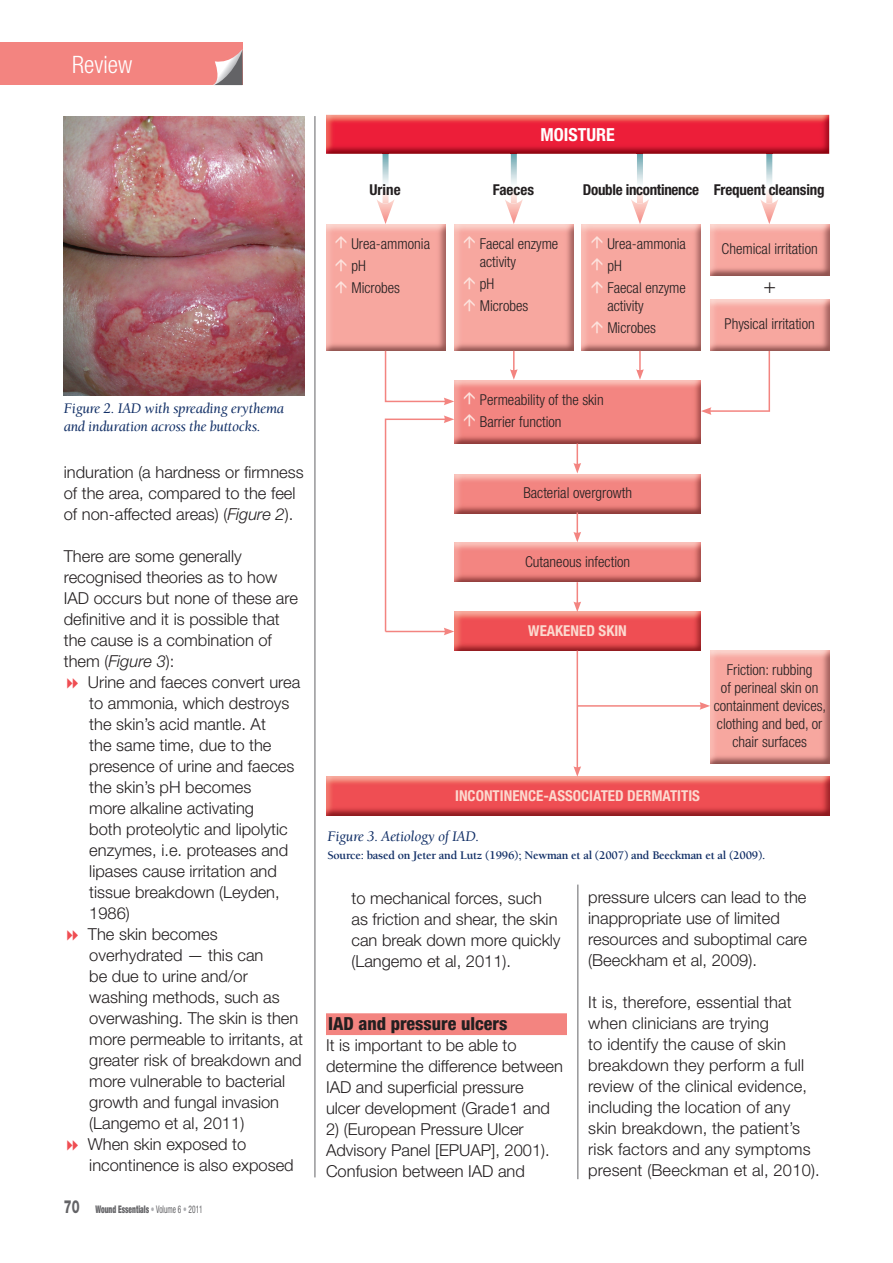
<style>
.page{position:relative;width:893px;height:1263px;background:#fff}
.page>*{position:absolute;margin:0;border:0;box-sizing:border-box;transform-origin:0 0}
.t1{font:300 condensed 24px "Helvetica Neue";color:#fff}
.t2{font:300 condensed 21px "Helvetica Neue";color:#231f20}
.t3{font:800 condensed 18px "Helvetica Neue";color:#231f20}
.t4{font:700 condensed 18px "Helvetica Neue";color:#fff}
.t5{font:300 16.5px/21px "Helvetica Neue";color:#231f20}
.t6{font:300 condensed 15px/22.2px "Helvetica Neue";color:#231f20}
.t7{font:italic 15px/18px "Berkeley";letter-spacing:-.02em;color:#0f2d65}
.t8{font:700 condensed 15px "Helvetica Neue";letter-spacing:-.01em;color:#231f20}
.t9{font:700 condensed 15px "Helvetica Neue";color:#fcd9cf}
.t10{font:700 12px "Berkeley";letter-spacing:-.02em;color:#0f2d65}
.t11{font:900 condensed 10.5px "Helvetica Neue";color:#636366;scale:.7 1}
.s1{font-style:italic}
.s2{font-weight:800;font-stretch:normal;font-size:18px}
.s3{font-weight:400;color:#adaeb2}
.s4{font-weight:400}
</style>
<div class="page">
<div style="left:0;top:42px;width:242px;height:43px;background:#f38480"></div>
<svg style="left:213px;top:50px;width:29px;height:35px"></svg>
<hr style="left:578px;top:884px;width:1px;height:295px;background:#636366">
<hr style="left:315px;top:116px;width:1px;height:1061px;background:#636366">
<div style="left:326px;top:1013px;width:241px;height:22px;background:#f38480"></div>
<img style="left:64px;top:116px;width:241px;height:280px">
<img style="left:326px;top:225px;width:119px;height:126px">
<img style="left:454px;top:381px;width:247px;height:62px">
<img style="left:454px;top:474px;width:247px;height:39px">
<img style="left:454px;top:543px;width:247px;height:39px">
<img style="left:454px;top:612px;width:247px;height:39px">
<img style="left:326px;top:777px;width:503px;height:39px">
<img style="left:326px;top:115px;width:503px;height:39px">
<svg style="left:376px;top:153px;width:19px;height:51px"></svg>
<svg style="left:505px;top:153px;width:18px;height:51px"></svg>
<svg style="left:631px;top:153px;width:18px;height:51px"></svg>
<svg style="left:760px;top:153px;width:18px;height:51px"></svg>
<img style="left:710px;top:651px;width:119px;height:112px">
<img style="left:454px;top:225px;width:119px;height:126px">
<img style="left:582px;top:225px;width:119px;height:126px">
<hr style="left:513px;top:351px;width:2px;height:21px;background:#f38480">
<svg style="left:510px;top:369px;width:8px;height:11px"></svg>
<svg style="left:573px;top:443px;width:8px;height:30px"></svg>
<svg style="left:573px;top:512px;width:8px;height:30px"></svg>
<svg style="left:573px;top:582px;width:8px;height:30px"></svg>
<hr style="left:577px;top:651px;width:1px;height:117px;background:#f38480">
<svg style="left:573px;top:766px;width:8px;height:11px"></svg>
<hr style="left:639px;top:351px;width:2px;height:21px;background:#f38480">
<svg style="left:636px;top:369px;width:8px;height:11px"></svg>
<svg style="left:384px;top:349px;width:70px;height:56px"></svg>
<svg style="left:701px;top:351px;width:69px;height:64px"></svg>
<hr style="left:578px;top:705px;width:124px;height:2px;background:#f38480">
<svg style="left:700px;top:702px;width:10px;height:8px"></svg>
<svg style="left:384px;top:415px;width:70px;height:220px"></svg>
<img style="left:710px;top:225px;width:119px;height:51px">
<img style="left:710px;top:300px;width:119px;height:51px">
<svg style="left:336px;top:236px;width:11px;height:13px"></svg>
<svg style="left:336px;top:258px;width:11px;height:13px"></svg>
<svg style="left:336px;top:281px;width:11px;height:12px"></svg>
<svg style="left:464px;top:392px;width:11px;height:12px"></svg>
<svg style="left:464px;top:414px;width:11px;height:13px"></svg>
<svg style="left:464px;top:236px;width:11px;height:13px"></svg>
<svg style="left:464px;top:276px;width:11px;height:13px"></svg>
<svg style="left:464px;top:299px;width:11px;height:12px"></svg>
<svg style="left:592px;top:236px;width:10px;height:13px"></svg>
<svg style="left:592px;top:258px;width:10px;height:13px"></svg>
<svg style="left:592px;top:281px;width:10px;height:12px"></svg>
<svg style="left:592px;top:321px;width:10px;height:12px"></svg>
<h1 class="t1" style="left:72px;top:50px;width:61px">Review</h1>
<p class="t4" style="left:540px;top:124px;width:76px">MOISTURE</p>
<p class="t8" style="left:370px;top:180px;width:33px">Urine</p>
<p class="t8" style="left:493px;top:180px;width:43px">Faeces</p>
<p class="t8" style="left:583px;top:180px;width:243px">Double incontinence Frequent cleansing</p>
<p class="t6" style="left:351px;top:232px;width:80px">Urea-ammonia pH<br>Microbes</p>
<p class="t6" style="left:480px;top:234px;width:80px;line-height:18px">Faecal enzyme activity</p>
<p class="t6" style="left:480px;top:272px;width:50px">pH<br>Microbes</p>
<p class="t6" style="left:607px;top:232px;width:80px">Urea-ammonia pH<br>Faecal enzyme</p>
<p class="t6" style="left:607px;top:295px;width:50px">activity<br>Microbes</p>
<p class="t6" style="left:722px;top:237px;width:98px">Chemical irritation</p>
<p class="t2" style="left:763px;top:274px;width:14px">+</p>
<p class="t6" style="left:725px;top:313px;width:92px">Physical irritation</p>
<p class="t7" style="left:64px;top:400px;width:222px">Figure 2. IAD with spreading erythema and induration across the buttocks.</p>
<p class="t5" style="left:64px;top:461px;width:241px">induration (a hardness or firmness of the area, compared to the feel of non-affected areas) (<span class="s1">Figure 2</span>).</p>
<p class="t5" style="left:64px;top:545px;width:236px">There are some generally recognised theories as to how<br>IAD occurs but none of these are definitive and it is possible that the cause is a combination of them (<span class="s1">Figure 3</span>):</p>
<p class="t5" style="left:88px;top:672px;width:217px">Urine and faeces convert urea to ammonia, which destroys the skin’s acid mantle. At<br>the same time, due to the presence of urine and faeces the skin’s pH becomes<br>more alkaline activating<br>both proteolytic and lipolytic enzymes, i.e. proteases and lipases cause irritation and tissue breakdown (Leyden,<br>1986)<br>The skin becomes overhydrated — this can<br>be due to urine and/or washing methods, such as overwashing. The skin is then more permeable to irritants, at greater risk of breakdown and more vulnerable to bacterial growth and fungal invasion (Langemo et al, 2011)<br>When skin exposed to incontinence is also exposed</p>
<p class="t11" style="left:64px;top:1203px;width:200px"><span class="s2">70</span> Wound Essentials <span class="s3">•</span> <span class="s4">Volume 6</span> <span class="s3">•</span> <span class="s4">2011</span></p>
<p class="t6" style="left:480px;top:388px;width:125px">Permeability of the skin<br>Barrier function</p>
<p class="t6" style="left:523px;top:482px;width:110px">Bacterial overgrowth</p>
<p class="t6" style="left:525px;top:550px;width:106px">Cutaneous infection</p>
<p class="t9" style="left:528px;top:621px;width:100px">WEAKENED SKIN</p>
<p class="t6" style="left:714px;top:660px;width:114px;line-height:18px;text-align:center">Friction: rubbing<br>of perineal skin on containment devices, clothing and bed, or chair surfaces</p>
<p class="t9" style="left:455px;top:786px;width:246px">INCONTINENCE-ASSOCIATED DERMATITIS</p>
<p class="t7" style="left:327px;top:827px;width:153px">Figure 3. Aetiology of IAD.</p>
<p class="t10" style="left:327px;top:849px;width:440px">Source: based on Jeter and Lutz (1996); Newman et al (2007) and Beeckman et al (2009).</p>
<p class="t5" style="left:351px;top:887px;width:211px">to mechanical forces, such as friction and shear, the skin can break down more quickly (Langemo et al, 2011).</p>
<p class="t3" style="left:328px;top:1012px;width:181px">IAD and pressure ulcers</p>
<p class="t5" style="left:326px;top:1034px;width:238px">It is important to be able to determine the difference between<br>IAD and superficial pressure<br>ulcer development (Grade1 and</p>
<p class="t5" style="left:326px;top:1118px;width:225px">2) (European Pressure Ulcer<br>Advisory Panel [EPUAP], 2001).<br>Confusion between IAD and</p>
<p class="t5" style="left:588px;top:886px;width:220px">pressure ulcers can lead to the inappropriate use of limited resources and suboptimal care (Beeckham et al, 2009).</p>
<p class="t5" style="left:588px;top:991px;width:233px">It is, therefore, essential that when clinicians are trying<br>to identify the cause of skin breakdown they perform a full review of the clinical evidence, including the location of any skin breakdown, the patient’s risk factors and any symptoms present (Beeckman et al, 2010).</p>
</div>
